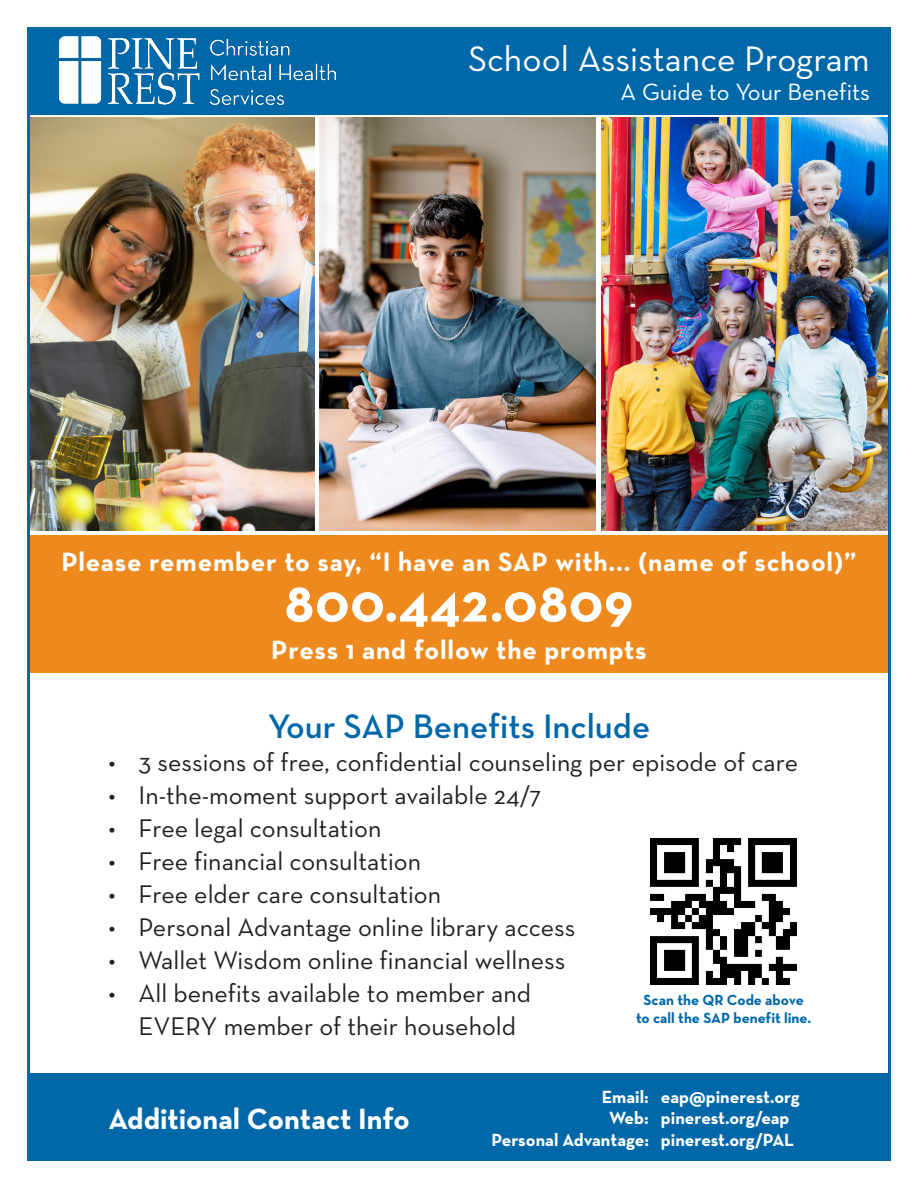
<style>
.page{position:relative;width:918px;height:1188px;background:#fff}
.page>*{position:absolute;margin:0;border:0;box-sizing:border-box;transform-origin:0 0}
.body{font:700 55.5px "Neutra Text";letter-spacing:.01em;color:#fff}
.t1{font:36px "Neutra Text";color:#fff}
.sub{font:600 34.65px "Neutra Text";color:#0068a9}
.body-2{font:700 29.85px "Neutra Text";color:#fff}
.body-3{font:700 27px "Neutra Text";letter-spacing:.03em;color:#fff}
.t2{font:25.95px/33px "Neutra Text";color:#231f20;text-align:center}
.t3{font:24px "Neutra Text";color:#fff}
.body-4{font:700 18px "Neutra Text";color:#fff}
.body-5{font:700 15px/18px "Neutra Text";color:#0068a9;text-align:center}
</style>
<div class="page">
<img style="left:601px;top:118px;width:286px;height:412px">
<img style="left:31px;top:118px;width:283px;height:412px">
<div style="left:28px;top:535px;width:862px;height:138px;background:#ed891d"></div>
<div style="left:28px;top:1074px;width:862px;height:87px;background:#0068a9"></div>
<div style="left:27px;top:27px;width:864px;height:87px;background:#0068a9"></div>
<img style="left:651px;top:838px;width:146px;height:146px">
<img style="left:320px;top:118px;width:276px;height:412px">
<img style="left:59px;top:37px;width:277px;height:68px">
<p class="t1" style="left:468px;top:37px;width:403px">School Assistance Program</p>
<p class="t3" style="left:621px;top:77px;width:251px">A Guide to Your Benefits</p>
<p class="body-3" style="left:61px;top:545px;width:797px">Please remember to say, “I have an SAP with... (name of school)”</p>
<p class="body" style="left:284px;top:568px;width:351px">800.442.0809</p>
<p class="body-3" style="left:271px;top:633px;width:377px">Press 1 and follow the prompts</p>
<p class="sub" style="left:268px;top:705px;width:384px">Your SAP Benefits Include</p>
<p class="t2" style="left:108px;top:746px;width:691px">• 3 sessions of free, confidential counseling per episode of care</p>
<p class="t2" style="left:108px;top:779px;width:434px">• In-the-moment support available 24/7</p>
<p class="t2" style="left:108px;top:812px;width:275px">• Free legal consultation</p>
<p class="t2" style="left:108px;top:845px;width:314px">• Free financial consultation</p>
<p class="t2" style="left:108px;top:878px;width:334px">• Free elder care consultation</p>
<p class="t2" style="left:108px;top:911px;width:469px">• Personal Advantage online library access</p>
<p class="t2" style="left:108px;top:944px;width:459px">• Wallet Wisdom online financial wellness</p>
<p class="t2" style="left:108px;top:977px;width:424px">• All benefits available to member and<br>EVERY member of their household</p>
<p class="body-5" style="left:636px;top:991px;width:177px">Scan the QR Code above to call the SAP benefit line.</p>
<p class="body-2" style="left:108px;top:1100px;width:303px">Additional Contact Info</p>
<p class="body-4" style="left:602px;top:1086px;width:199px">Email: eap@pinerest.org</p>
<p class="body-4" style="left:609px;top:1107px;width:182px">Web: pinerest.org/eap</p>
<p class="body-4" style="left:491px;top:1129px;width:304px">Personal Advantage: pinerest.org/PAL</p>
</div>
